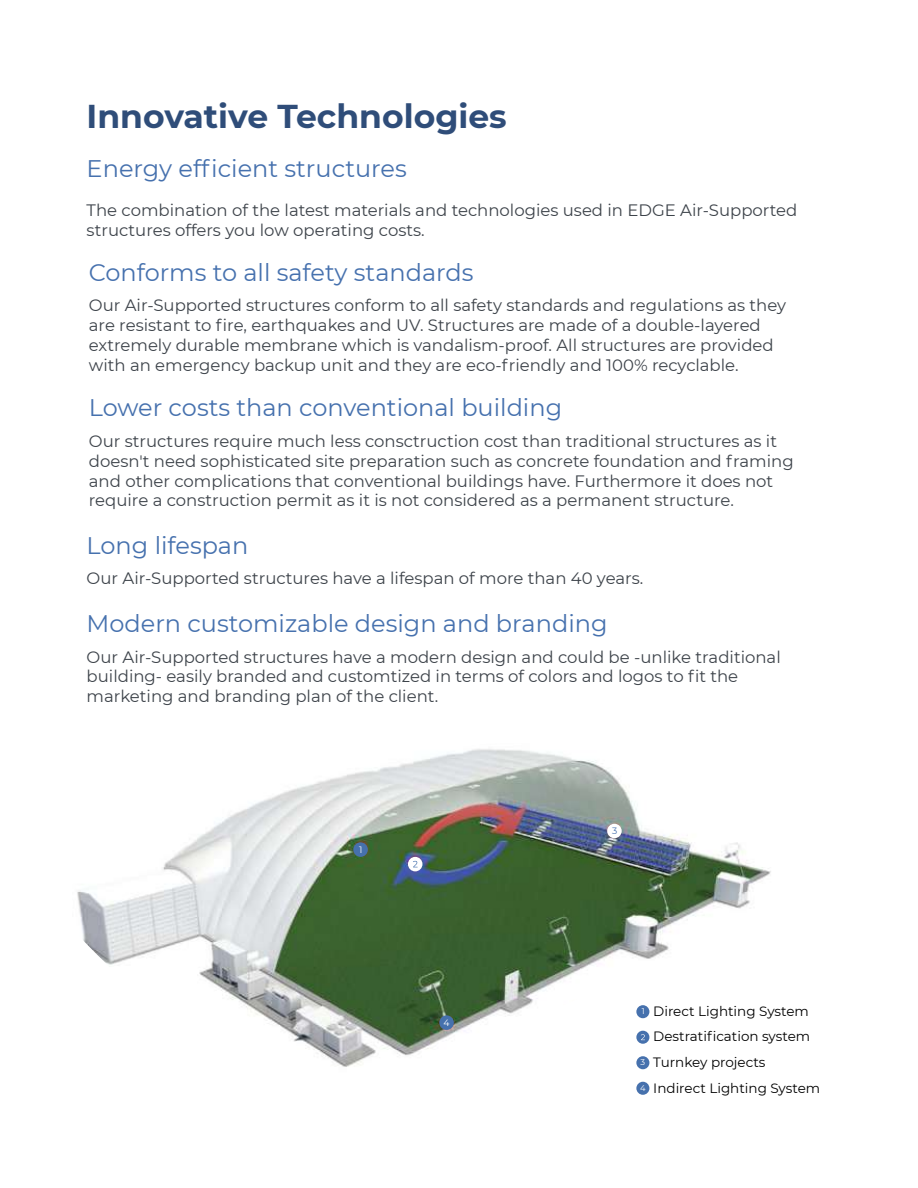
<style>
.page{position:relative;width:918px;height:1188px;background:#fff}
.page>*{position:absolute;margin:0;border:0;box-sizing:border-box;transform-origin:0 0}
.t1{font:700 33px "Montserrat";color:#2f4d79}
.t2{font:24px "Montserrat";color:#4671ae}
.t3{font:16.5px/19.8px "Montserrat";color:#3d434a}
.t4{font:13.5px "Montserrat";color:#000}
.t5{font:9.3px "Montserrat";color:#fff}
.t6{font:9.3px "Montserrat";color:#4671ae}
.t7{font:8.25px "Montserrat";color:#fff}
</style>
<div class="page">
<img style="left:77px;top:749px;width:694px;height:346px">
<div style="left:353px;top:842px;width:15px;height:15px;background:#4671ad;border-radius:50%"></div>
<div style="left:408px;top:857px;width:14px;height:14px;background:#fff;border-radius:50%"></div>
<svg style="left:413px;top:861px;width:5px;height:6px"></svg>
<div style="left:607px;top:824px;width:15px;height:14px;background:#fff;border-radius:50%"></div>
<div style="left:439px;top:1015px;width:15px;height:15px;background:#4671ad;border-radius:50%"></div>
<div style="left:636px;top:1005px;width:13px;height:13px;background:#4671ad;border-radius:50%"></div>
<svg style="left:636px;top:1031px;width:13px;height:13px"></svg>
<svg style="left:641px;top:1034px;width:4px;height:6px"></svg>
<div style="left:636px;top:1056px;width:13px;height:13px;background:#4671ad;border-radius:50%"></div>
<div style="left:636px;top:1082px;width:13px;height:13px;background:#4671ad;border-radius:50%"></div>
<h1 class="t1" style="left:87px;top:93px;width:422px">Innovative Technologies</h1>
<h2 class="t2" style="left:87px;top:152px;width:322px">Energy efficient structures</h2>
<p class="t3" style="left:87px;top:200px;width:712px">The combination of the latest materials and technologies used in EDGE Air-Supported structures offers you low operating costs.</p>
<h2 class="t2" style="left:89px;top:256px;width:386px">Conforms to all safety standards</h2>
<p class="t3" style="left:89px;top:295px;width:699px">Our Air-Supported structures conform to all safety standards and regulations as they are resistant to fire, earthquakes and UV. Structures are made of a double-layered extremely durable membrane which is vandalism-proof. All structures are provided with an emergency backup unit and they are eco-friendly and 100% recyclable.</p>
<h2 class="t2" style="left:89px;top:391px;width:475px">Lower costs than conventional building</h2>
<p class="t3" style="left:89px;top:431px;width:706px">Our structures require much less consctruction cost than traditional structures as it doesn't need sophisticated site preparation such as concrete foundation and framing and other complications that conventional buildings have. Furthermore it does not require a construction permit as it is not considered as a permanent structure.</p>
<h2 class="t2" style="left:87px;top:529px;width:163px">Long lifespan</h2>
<p class="t3" style="left:87px;top:568px;width:558px">Our Air-Supported structures have a lifespan of more than 40 years.</p>
<h2 class="t2" style="left:87px;top:607px;width:522px">Modern customizable design and branding</h2>
<p class="t3" style="left:87px;top:646px;width:696px">Our Air-Supported structures have a modern design and could be -unlike traditional building- easily branded and customtized in terms of colors and logos to fit the marketing and branding plan of the client.</p>
<p class="t5" style="left:359px;top:843px;width:5px">1</p>
<p class="t5" style="left:444px;top:1016px;width:8px">4</p>
<p class="t6" style="left:612px;top:825px;width:7px">3</p>
<p class="t4" style="left:653px;top:1002px;width:157px">Direct Lighting System</p>
<p class="t4" style="left:653px;top:1027px;width:158px">Destratification system</p>
<p class="t4" style="left:653px;top:1053px;width:114px">Turnkey projects</p>
<p class="t4" style="left:640px;top:1079px;width:182px"><sup>4</sup> Indirect Lighting System</p>
<p class="t7" style="left:642px;top:1006px;width:4px">1</p>
<p class="t7" style="left:641px;top:1057px;width:6px">3</p>
</div>
